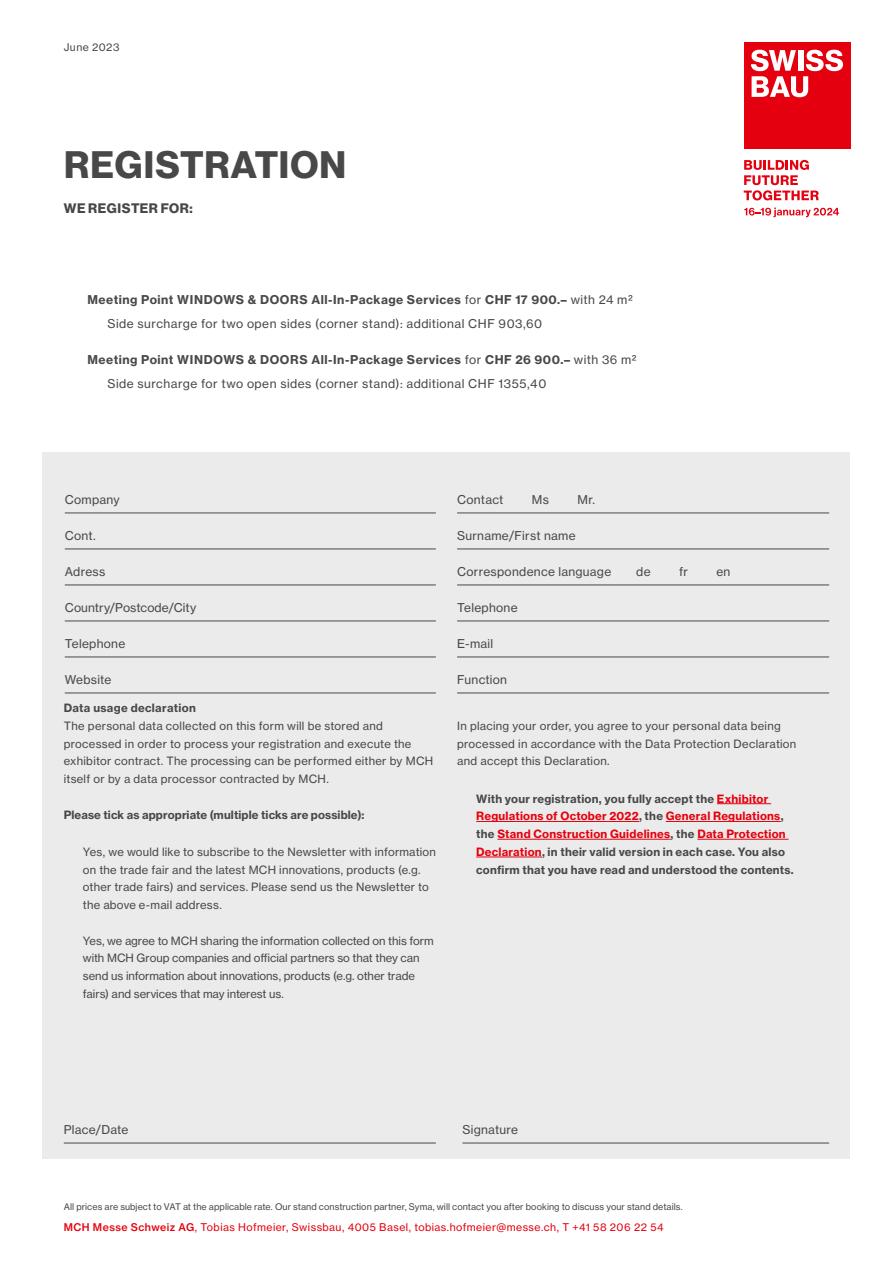
<style>
.page{position:relative;width:893px;height:1263px;background:#fff}
.page>*{position:absolute;margin:0;border:0;box-sizing:border-box;transform-origin:0 0}
.t1{font:37.5px "N Haas Grotesk DS Pro 75 Bd";letter-spacing:.03em;color:#474847}
.t2{font:13.5px "N Haas Grotesk DS Pro 75 Bd";letter-spacing:.04em;color:#474847}
.t3{font:12px "N Haas Grotesk TX Pro 55 Rg";letter-spacing:.025em;color:#474847}
.t4{font:12px "N Haas Grotesk TX Pro 75 Bd";letter-spacing:.045em;color:#474847}
.t5{font:11.25px/17.7px "N Haas Grotesk TX Pro 55 Rg";letter-spacing:.02em;color:#474847}
.t6{font:11.25px/17.7px "N Haas Grotesk TX Pro 75 Bd";letter-spacing:.02em;color:#474847}
.t7{font:11.25px/17.7px "N Haas Grotesk TX Pro 55 Rg";color:#474847}
.t8{font:10.5px "N Haas Grotesk TX Pro 55 Rg";letter-spacing:.045em;color:#e7000e}
.t9{font:10.5px "N Haas Grotesk TX Pro 55 Rg";letter-spacing:.045em;color:#474847}
.t10{font:9px "N Haas Grotesk TX Pro 55 Rg";letter-spacing:.005em;color:#474847}
.s1{font-family:"N Haas Grotesk TX Pro 55 Rg"}
.s2{color:#e7000e}
.s3{font-family:"N Haas Grotesk TX Pro 65 Md"}
</style>
<div class="page">
<div style="left:43px;top:452px;width:807px;height:707px;background:#ebebeb"></div>
<hr style="left:65px;top:513px;width:371px;height:1px;background:#474847">
<hr style="left:65px;top:549px;width:371px;height:1px;background:#474847">
<hr style="left:65px;top:585px;width:371px;height:1px;background:#474847">
<hr style="left:65px;top:621px;width:371px;height:1px;background:#474847">
<hr style="left:65px;top:657px;width:371px;height:1px;background:#474847">
<hr style="left:65px;top:693px;width:371px;height:1px;background:#474847">
<hr style="left:457px;top:513px;width:372px;height:1px;background:#474847">
<hr style="left:457px;top:549px;width:372px;height:1px;background:#474847">
<hr style="left:457px;top:585px;width:372px;height:1px;background:#474847">
<hr style="left:457px;top:621px;width:372px;height:1px;background:#474847">
<hr style="left:457px;top:657px;width:372px;height:1px;background:#474847">
<hr style="left:457px;top:693px;width:372px;height:1px;background:#474847">
<hr style="left:64px;top:1143px;width:372px;height:1px;background:#474847">
<hr style="left:462px;top:1143px;width:367px;height:1px;background:#474847">
<hr style="left:717px;top:803px;width:54px;height:1px;background:#e7000e">
<hr style="left:476px;top:821px;width:163px;height:1px;background:#e7000e">
<hr style="left:666px;top:821px;width:115px;height:1px;background:#e7000e">
<hr style="left:497px;top:839px;width:174px;height:1px;background:#e7000e">
<hr style="left:697px;top:839px;width:91px;height:1px;background:#e7000e">
<hr style="left:476px;top:857px;width:66px;height:1px;background:#e7000e">
<div style="left:744px;top:43px;width:106px;height:106px;background:#e4000f"></div>
<svg style="left:744px;top:160px;width:75px;height:40px"></svg>
<svg style="left:751px;top:50px;width:92px;height:47px"></svg>
<svg style="left:744px;top:208px;width:95px;height:9px"></svg>
<p class="t9" style="left:64px;top:40px;width:57px">June 2023</p>
<h1 class="t1" style="left:64px;top:143px;width:284px">REGISTRATION</h1>
<p class="t2" style="left:64px;top:200px;width:130px">WE REGISTER FOR:</p>
<p class="t4" style="left:87px;top:292px;width:547px">Meeting Point WINDOWS &amp; DOORS All-In-Package Services <span class="s1">for</span> CHF 17 900.– <span class="s1">with 24 m2</span></p>
<p class="t3" style="left:108px;top:316px;width:436px">Side surcharge for two open sides (corner stand): additional CHF 903,60</p>
<p class="t4" style="left:87px;top:352px;width:551px">Meeting Point WINDOWS &amp; DOORS All-In-Package Services <span class="s1">for</span> CHF 26 900.– <span class="s1">with 36 m2</span></p>
<p class="t3" style="left:107px;top:377px;width:440px">Side surcharge for two open sides (corner stand): additional CHF 1355,40</p>
<p class="t3" style="left:65px;top:492px;width:57px">Company</p>
<p class="t3" style="left:65px;top:528px;width:33px">Cont.</p>
<p class="t3" style="left:65px;top:564px;width:42px">Adress</p>
<p class="t3" style="left:65px;top:600px;width:133px">Country/Postcode/City</p>
<p class="t3" style="left:65px;top:636px;width:62px">Telephone</p>
<p class="t3" style="left:65px;top:672px;width:48px">Website</p>
<p class="t6" style="left:64px;top:699px;width:134px">Data usage declaration</p>
<p class="t5" style="left:64px;top:717px;width:371px">The personal data collected on this form will be stored and processed in order to process your registration and execute the exhibitor contract. The processing can be performed either by MCH itself or by a data processor contracted by MCH.</p>
<p class="t6" style="left:64px;top:806px;width:302px">Please tick as appropriate (multiple ticks are possible):</p>
<p class="t5" style="left:83px;top:843px;width:354px">Yes, we would like to subscribe to the Newsletter with information on the trade fair and the latest MCH innovations, products (e.g. other trade fairs) and services. Please send us the Newsletter to the above e-mail address.</p>
<p class="t7" style="left:83px;top:931px;width:352px">Yes, we agree to MCH sharing the information collected on this form with MCH Group companies and official partners so that they can send us information about innovations, products (e.g. other trade fairs) and services that may interest us.</p>
<p class="t3" style="left:457px;top:492px;width:48px">Contact</p>
<p class="t3" style="left:532px;top:492px;width:19px">Ms</p>
<p class="t3" style="left:577px;top:492px;width:19px">Mr.</p>
<p class="t3" style="left:457px;top:528px;width:120px">Surname/First name</p>
<p class="t3" style="left:457px;top:564px;width:156px">Correspondence language</p>
<p class="t3" style="left:636px;top:564px;width:16px">de</p>
<p class="t3" style="left:679px;top:564px;width:10px">fr</p>
<p class="t3" style="left:716px;top:564px;width:16px">en</p>
<p class="t3" style="left:457px;top:600px;width:62px">Telephone</p>
<p class="t3" style="left:457px;top:636px;width:38px">E-mail</p>
<p class="t3" style="left:457px;top:672px;width:52px">Function</p>
<p class="t5" style="left:457px;top:717px;width:341px">In placing your order, you agree to your personal data being processed in accordance with the Data Protection Declaration and accept this Declaration.</p>
<p class="t6" style="left:476px;top:790px;width:319px">With your registration, you fully accept the <span class="s2">Exhibitor Regulations of October 2022</span>, the <span class="s2">General Regulations</span>, the <span class="s2">Stand Construction Guidelines</span>, the <span class="s2">Data Protection Declaration</span>, in their valid version in each case. You also confirm that you have read and understood the contents.</p>
<p class="t3" style="left:64px;top:1122px;width:66px">Place/Date</p>
<p class="t3" style="left:462px;top:1122px;width:57px">Signature</p>
<p class="t10" style="left:64px;top:1201px;width:620px">All prices are subject to VAT at the applicable rate. Our stand construction partner, Syma, will contact you after booking to discuss your stand details.</p>
<p class="t8" style="left:64px;top:1220px;width:601px"><span class="s3">MCH Messe Schweiz AG</span>, Tobias Hofmeier, Swissbau, 4005 Basel, tobias.hofmeier@messe.ch, T +41 58 206 22 54</p>
</div>
